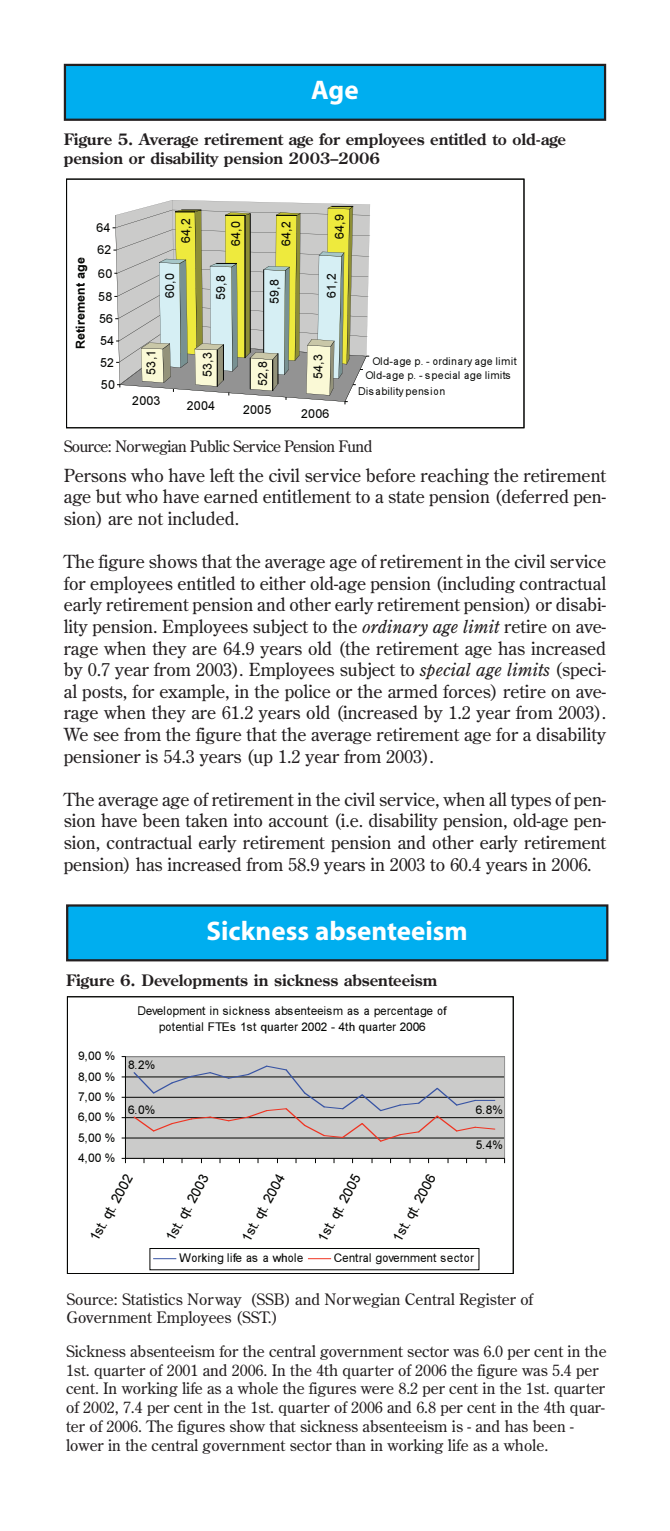
<style>
.page{position:relative;width:670px;height:1531px;background:#fff}
.page>*{position:absolute;margin:0;border:0;box-sizing:border-box;transform-origin:0 0}
.t1{font:700 27px "Dep Myriad";color:#fff}
.t2{font:18px/21.6px "Dep Century Old Style";color:#231f20;text-align:justify}
.t3{font:15.75px/18.9px "Dep Century Old Style";color:#231f20}
.t4{font:700 15.75px/18.9px "Dep Century Old Style";color:#231f20}
.t5{font:15.75px "Dep Century Old Style";letter-spacing:-.035em;color:#231f20}
.t6{font:13.95px "Arial MT+T42+JDBFRB";color:#040503}
.t7{font:12.6px "Arial MT+T42+LSFMIZ";letter-spacing:.02em;color:#040503}
.t8{font:12.6px "Arial Bold MT+T42+LBVOAQ";letter-spacing:.005em;color:#040503}
.t9{font:12.38px "Arial MT+T42+LSFMIZ";letter-spacing:.015em;color:#040503}
.t10{font:11.92px/15.8px "Arial MT+T42+JDBFRB";letter-spacing:-.02em;color:#040503;text-align:center}
.t11{font:10.8px/14.2px "Arial MT+T42+LSFMIZ";letter-spacing:.025em;color:#040503}
.s1{font-style:italic}
</style>
<div class="page">
<svg style="left:113px;top:200px;width:257px;height:204px;background:#c5c9ae"></svg>
<div style="left:66px;top:179px;width:458px;height:249px;border:1px solid #040503"></div>
<div style="left:67px;top:905px;width:540px;height:55px;background:#00aeef"></div>
<div style="left:66px;top:904px;width:542px;height:57px;border:2px solid #231f20"></div>
<div style="left:125px;top:1056px;width:379px;height:102px;background:#cbcbca"></div>
<hr style="left:125px;top:1137px;width:379px;height:1px;background:#040503">
<hr style="left:125px;top:1117px;width:379px;height:1px;background:#040503">
<hr style="left:125px;top:1097px;width:379px;height:1px;background:#040503">
<hr style="left:125px;top:1076px;width:379px;height:1px;background:#040503">
<hr style="left:125px;top:1056px;width:379px;height:1px;background:#939393">
<hr style="left:504px;top:1056px;width:1px;height:102px;background:#939393">
<hr style="left:125px;top:1056px;width:1px;height:102px;background:#040503">
<hr style="left:125px;top:1158px;width:379px;height:1px;background:#040503">
<svg style="left:134px;top:1066px;width:361px;height:75px"></svg>
<div style="left:150px;top:1248px;width:329px;height:22px;border:1px solid #040503"></div>
<svg style="left:153px;top:1258px;width:23px;height:1px"></svg>
<svg style="left:308px;top:1258px;width:23px;height:1px"></svg>
<div style="left:67px;top:996px;width:446px;height:277px;border:1px solid #040503"></div>
<div style="left:65px;top:65px;width:540px;height:55px;background:#00aeef"></div>
<div style="left:64px;top:64px;width:542px;height:57px;border:2px solid #231f20"></div>
<h1 class="t1" style="left:311px;top:80px;width:49px">Age</h1>
<p class="t4" style="left:64px;top:130px;width:503px">Figure 5. Average retirement age for employees entitled to old-age pension or disability pension 2003–2006</p>
<p class="t8" style="left:76px;top:349px;width:93px;rotate:-90deg">Retirement age</p>
<p class="t9" style="left:96px;top:223px;width:16px">64</p>
<p class="t9" style="left:97px;top:245px;width:16px">62</p>
<p class="t9" style="left:98px;top:269px;width:16px">60</p>
<p class="t9" style="left:98px;top:292px;width:16px">58</p>
<p class="t9" style="left:99px;top:314px;width:16px">56</p>
<p class="t9" style="left:100px;top:336px;width:16px">54</p>
<p class="t9" style="left:100px;top:358px;width:16px">52</p>
<p class="t9" style="left:101px;top:380px;width:16px">50</p>
<p class="t7" style="left:181px;top:243px;width:26px;rotate:-90deg">64,2</p>
<p class="t7" style="left:231px;top:246px;width:26px;rotate:-90deg">64,0</p>
<p class="t7" style="left:281px;top:246px;width:26px;rotate:-90deg">64,2</p>
<p class="t7" style="left:335px;top:239px;width:26px;rotate:-90deg">64,9</p>
<p class="t7" style="left:165px;top:298px;width:26px;rotate:-90deg">60,0</p>
<p class="t7" style="left:216px;top:300px;width:26px;rotate:-90deg">59,8</p>
<p class="t7" style="left:269px;top:304px;width:26px;rotate:-90deg">59,8</p>
<p class="t7" style="left:327px;top:298px;width:26px;rotate:-90deg">61,2</p>
<p class="t7" style="left:146px;top:375px;width:26px;rotate:-90deg">53,1</p>
<p class="t7" style="left:202px;top:377px;width:26px;rotate:-90deg">53,3</p>
<p class="t7" style="left:258px;top:386px;width:26px;rotate:-90deg">52,8</p>
<p class="t7" style="left:313px;top:379px;width:26px;rotate:-90deg">54,3</p>
<p class="t9" style="left:132px;top:396px;width:30px">2003</p>
<p class="t9" style="left:187px;top:400px;width:30px">2004</p>
<p class="t9" style="left:243px;top:405px;width:30px">2005</p>
<p class="t9" style="left:301px;top:409px;width:30px">2006</p>
<p class="t11" style="left:365px;top:355px;width:153px;text-indent:7px">Old-age p. - ordinary age limit<br>Old-age p. - special age limits</p>
<p class="t11" style="left:358px;top:385px;width:89px">Disability pension</p>
<p class="t5" style="left:64px;top:437px;width:310px">Source: Norwegian Public Service Pension Fund</p>
<p class="t2" style="left:64px;top:465px;width:544px">Persons who have left the civil service before reaching the retirement age but who have earned entitlement to a state pension (deferred pen&shy;sion) are not included.</p>
<p class="t2" style="left:64px;top:551px;width:544px">The figure shows that the average age of retirement in the civil service for employees entitled to either old-age pension (including contractual early retirement pension and other early retirement pension) or disabi&shy;lity pension. Employees subject to the <span class="s1">ordinary age limit</span> retire on ave&shy;rage when they are 64.9 years old (the retirement age has increased by 0.7 year from 2003). Employees subject to <span class="s1">special age limits</span> (speci&shy;al posts, for example, in the police or the armed forces) retire on ave&shy;rage when they are 61.2 years old (increased by 1.2 year from 2003).<br>We see from the figure that the average retirement age for a disability pensioner is 54.3 years (up 1.2 year from 2003).</p>
<p class="t2" style="left:64px;top:789px;width:544px">The average age of retirement in the civil service, when all types of pen&shy;sion have been taken into account (i.e. disability pension, old-age pen&shy;sion, contractual early retirement pension and other early retirement pension) has increased from 58.9 years in 2003 to 60.4 years in 2006.</p>
<h1 class="t1" style="left:207px;top:920px;width:263px">Sickness absenteeism</h1>
<p class="t4" style="left:66px;top:970px;width:373px">Figure 6. Developments in sickness absenteeism</p>
<p class="t10" style="left:78px;top:1049px;width:39px">9,00 %</p>
<p class="t10" style="left:78px;top:1069px;width:39px">8,00 %</p>
<p class="t10" style="left:78px;top:1090px;width:39px">7,00 %</p>
<p class="t10" style="left:78px;top:1110px;width:39px">6,00 %</p>
<p class="t10" style="left:78px;top:1130px;width:39px">5,00 %</p>
<p class="t10" style="left:78px;top:1151px;width:39px">4,00 %</p>
<p class="t10" style="left:137px;top:1004px;width:311px">Development in sickness absenteeism as a percentage of potential FTEs 1st quarter 2002 - 4th quarter 2006</p>
<p class="t10" style="left:128px;top:1058px;width:29px">8.2%</p>
<p class="t10" style="left:128px;top:1103px;width:29px">6.0%</p>
<p class="t10" style="left:476px;top:1103px;width:29px">6.8%</p>
<p class="t10" style="left:476px;top:1138px;width:29px">5.4%</p>
<p class="t6" style="left:89px;top:1237px;width:76px;rotate:-61deg">1st. qt. 2002</p>
<p class="t6" style="left:165px;top:1237px;width:76px;rotate:-61deg">1st. qt. 2003</p>
<p class="t6" style="left:241px;top:1237px;width:76px;rotate:-61deg">1st. qt. 2004</p>
<p class="t6" style="left:317px;top:1237px;width:76px;rotate:-61deg">1st. qt. 2005</p>
<p class="t6" style="left:392px;top:1237px;width:76px;rotate:-61deg">1st. qt. 2006</p>
<p class="t10" style="left:179px;top:1251px;width:126px">Working life as a whole</p>
<p class="t10" style="left:334px;top:1251px;width:142px">Central government sector</p>
<p class="t3" style="left:66px;top:1289px;width:468px">Source: Statistics Norway (SSB) and Norwegian Central Register of<br>Government Employees (SST.)</p>
<p class="t3" style="left:66px;top:1341px;width:542px">Sickness absenteeism for the central government sector was 6.0 per cent in the 1st. quarter of 2001 and 2006. In the 4th quarter of 2006 the figure was 5.4 per cent. In working life as a whole the figures were 8.2 per cent in the 1st. quarter of 2002, 7.4 per cent in the 1st. quarter of 2006 and 6.8 per cent in the 4th quar&shy;ter of 2006. The figures show that sickness absenteeism is - and has been - lower in the central government sector than in working life as a whole.</p>
</div>
